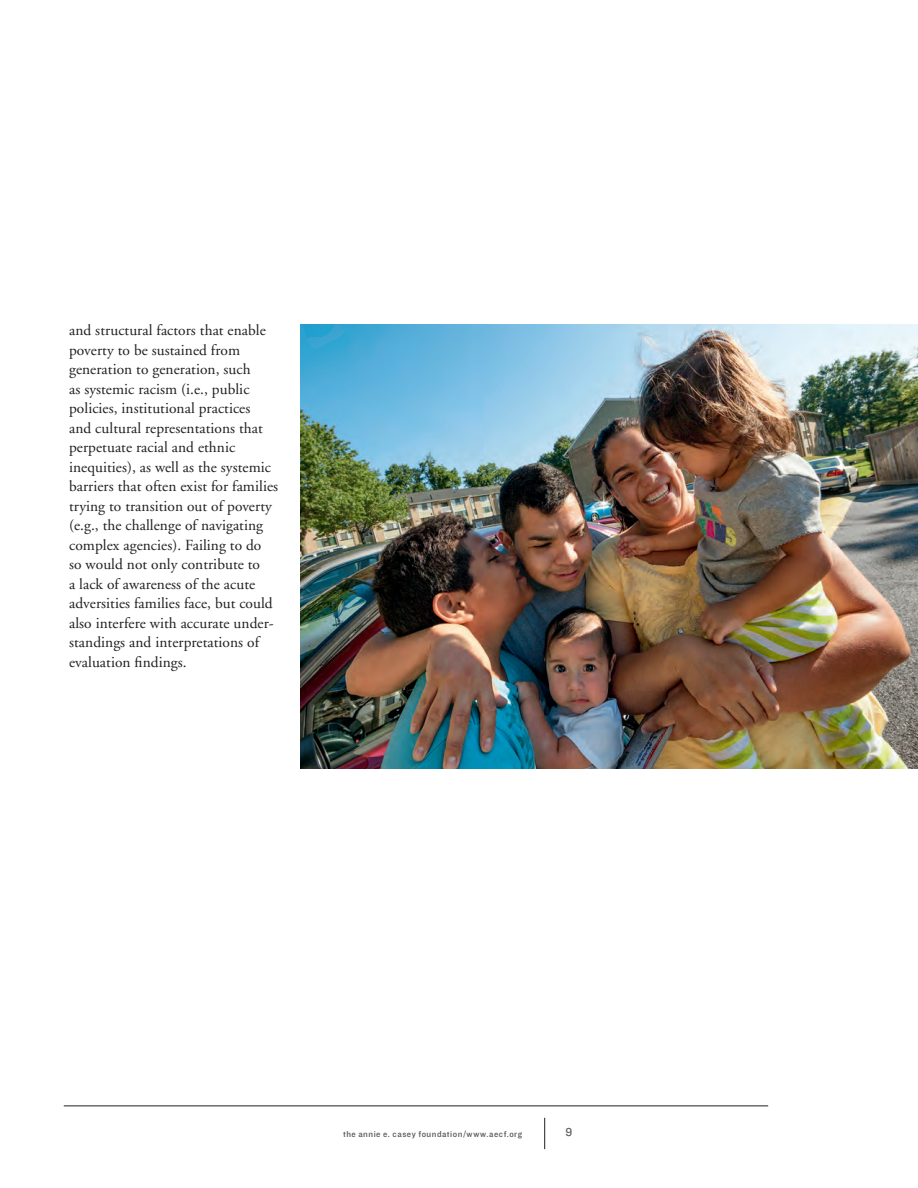
<style>
.page{position:relative;width:918px;height:1188px;background:#fff}
.page>*{position:absolute;margin:0;border:0;box-sizing:border-box;transform-origin:0 0}
.TEXT{font:15.3px/19.5px "Adobe Garamond";letter-spacing:.005em;color:#231f20}
.folio_left_pg{font:12px "Knockout HTF31 Junior Middlewt";color:#5f5f62}
.t1{font:9px "Knockout HTF31 Junior Middlewt";letter-spacing:.055em;color:#535355}
</style>
<div class="page">
<hr style="left:64px;top:1106px;width:704px;height:1px;background:#231f20">
<hr style="left:544px;top:1118px;width:1px;height:31px;background:#231f20">
<img style="left:301px;top:324px;width:617px;height:444px">
<p class="TEXT" style="left:69px;top:321px;width:211px">and structural factors that enable poverty to be sustained from generation to generation, such<br>as systemic racism (i.e., public policies, institutional practices<br>and cultural representations that perpetuate racial and ethnic inequities), as well as the systemic barriers that often exist for families trying to transition out of poverty (e.g., the challenge of navigating complex agencies). Failing to do<br>so would not only contribute to<br>a lack of awareness of the acute adversities families face, but could also interfere with accurate under&shy;standings and interpretations of evaluation findings.</p>
<p class="t1" style="left:343px;top:1129px;width:181px">the annie e. casey foundation/www.aecf.org</p>
<p class="folio_left_pg" style="left:565px;top:1126px;width:8px">9</p>
</div>
